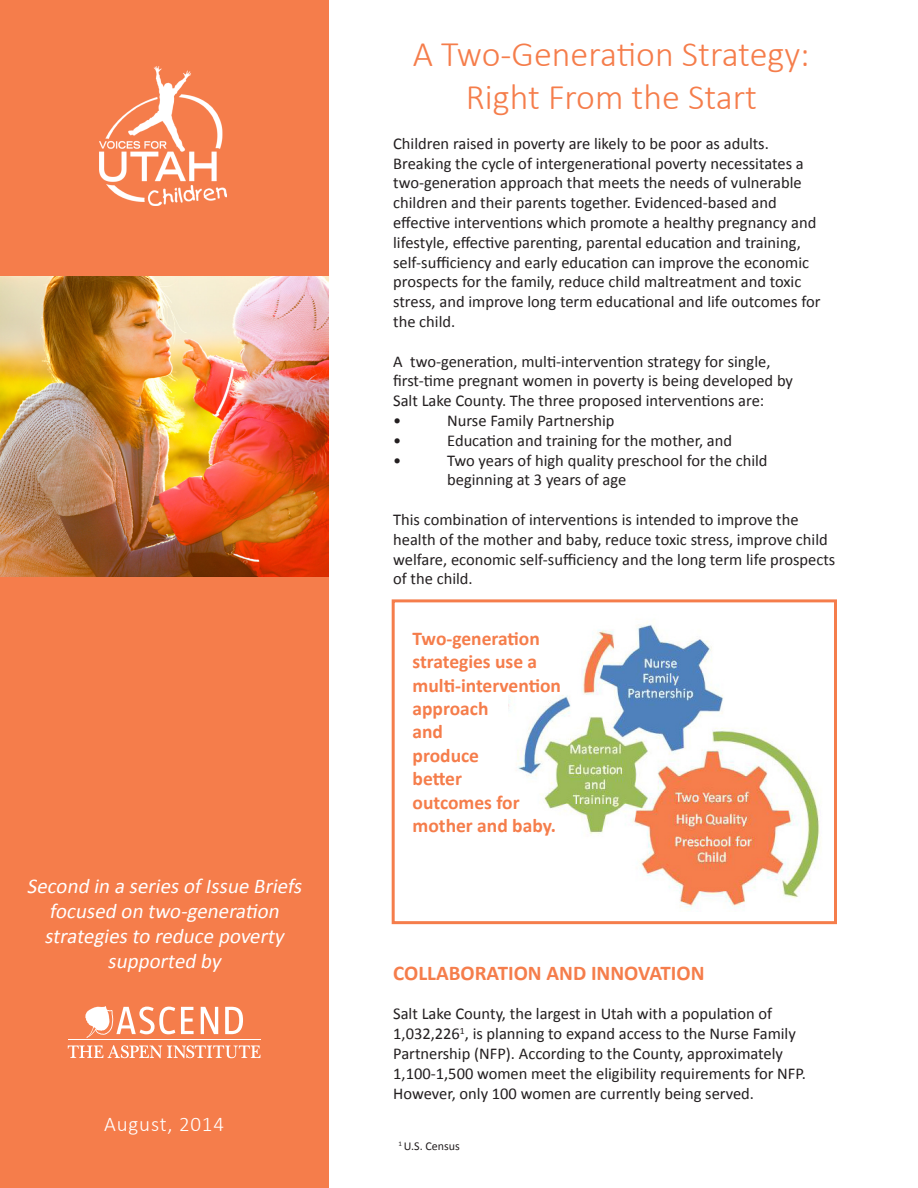
<style>
.page{position:relative;width:918px;height:1188px;background:#fff}
.page>*{position:absolute;margin:0;border:0;box-sizing:border-box;transform-origin:0 0}
.t1{font:300 36px "Calibri";color:#f57d4b}
.t2{font:italic 21px "Calibri";color:#fff}
.t3{font:700 21px "Calibri";color:#f57d4b}
.t4{font:300 21px "Calibri";letter-spacing:.04em;color:#fff}
.t5{font:700 19.5px "Calibri";color:#f57d4b}
.t6{font:16.5px/19.8px "Calibri";color:#231f20}
.t7{font:12px "Calibri";color:#231f20}
</style>
<div class="page">
<div style="left:0;top:0;width:328px;height:1187px;background:#f57d4b"></div>
<img style="left:99px;top:67px;width:128px;height:139px">
<hr style="left:68px;top:1039px;width:192px;height:1px;background:#fff">
<svg style="left:68px;top:1045px;width:193px;height:13px"></svg>
<svg style="left:181px;top:1007px;width:13px;height:27px"></svg>
<svg style="left:201px;top:1007px;width:17px;height:27px"></svg>
<svg style="left:225px;top:1007px;width:18px;height:27px"></svg>
<svg style="left:85px;top:1006px;width:90px;height:32px"></svg>
<img style="left:0;top:276px;width:328px;height:301px">
<img style="left:509px;top:620px;width:312px;height:290px">
<div style="left:392px;top:599px;width:445px;height:325px;border:3px solid #f57d4b"></div>
<p class="t2" style="left:27px;top:872px;width:281px">Second in a seriesofIssue Briefs</p>
<p class="t2" style="left:49px;top:898px;width:236px">focused on two-generation</p>
<p class="t2" style="left:45px;top:923px;width:245px">strategiesto reduce poverty</p>
<p class="t2" style="left:108px;top:948px;width:119px">supported by</p>
<p class="t4" style="left:104px;top:1111px;width:121px">August, 2014</p>
<p class="t1" style="left:413px;top:31px;width:398px">A Two-Generation Strategy:</p>
<p class="t1" style="left:466px;top:75px;width:293px">Right From the Start</p>
<p class="t6" style="left:393px;top:133px;width:377px">Children raised in poverty are likely to be poor as adults.</p>
<p class="t6" style="left:393px;top:153px;width:412px">Breaking the cycle of intergenerational poverty necessitates a two-generation approach that meets the needs of vulnerable</p>
<p class="t6" style="left:393px;top:193px;width:385px">children and their parents together. Evidenced-based and</p>
<p class="t6" style="left:393px;top:213px;width:425px">effective interventions which promote a healthy pregnancy and lifestyle, effective parenting, parental education and training,</p>
<p class="t6" style="left:393px;top:252px;width:429px">self-sufficiency and early education can improve the economic prospects for the family, reduce child maltreatment and toxic stress, and improve long term educational and life outcomes for the child.</p>
<p class="t6" style="left:393px;top:351px;width:379px">A two-generation, multi-intervention strategy for single,</p>
<p class="t6" style="left:393px;top:371px;width:401px">first-time pregnant women in poverty is being developed by</p>
<p class="t6" style="left:393px;top:391px;width:373px">Salt Lake County. The three proposed interventions are:</p>
<p class="t6" style="left:393px;top:411px;width:10px">•</p>
<p class="t6" style="left:447px;top:411px;width:169px">Nurse Family Partnership</p>
<p class="t6" style="left:393px;top:430px;width:10px">•</p>
<p class="t6" style="left:447px;top:430px;width:286px">Education and training for the mother, and</p>
<p class="t6" style="left:393px;top:450px;width:10px">•</p>
<p class="t6" style="left:447px;top:450px;width:322px">Two years of high quality preschool for the child</p>
<p class="t6" style="left:447px;top:470px;width:181px">beginning at 3 years of age</p>
<p class="t6" style="left:393px;top:510px;width:444px">This combination of interventions is intended to improve the health of the mother and baby, reduce toxic stress, improve child welfare, economic self-sufficiency and the long term life prospects of the child.</p>
<p class="t5" style="left:413px;top:626px;width:129px">Two-generation</p>
<p class="t5" style="left:413px;top:649px;width:126px">strategies use a</p>
<p class="t5" style="left:413px;top:673px;width:150px">multi-intervention</p>
<p class="t5" style="left:413px;top:696px;width:77px">approach</p>
<p class="t5" style="left:413px;top:719px;width:32px">and</p>
<p class="t5" style="left:413px;top:743px;width:68px">produce</p>
<p class="t5" style="left:413px;top:766px;width:51px">better</p>
<p class="t5" style="left:413px;top:790px;width:109px">outcomes for</p>
<p class="t5" style="left:413px;top:813px;width:145px">mother and baby.</p>
<p class="t3" style="left:393px;top:959px;width:313px">COLLABORATION AND INNOVATION</p>
<p class="t6" style="left:393px;top:1004px;width:404px">Salt Lake County, the largest in Utah with a population of<br>1,032,226<sup>1</sup>, is planning to expand access to the Nurse Family</p>
<p class="t6" style="left:393px;top:1044px;width:391px">Partnership (NFP). According to the County, approximately</p>
<p class="t6" style="left:393px;top:1063px;width:414px">1,100-1,500 women meet the eligibility requirements for NFP.</p>
<p class="t6" style="left:393px;top:1083px;width:362px">However, only 100 women are currently being served.</p>
<p class="t7" style="left:399px;top:1138px;width:63px"><sup>1</sup> U.S. Census</p>
</div>
